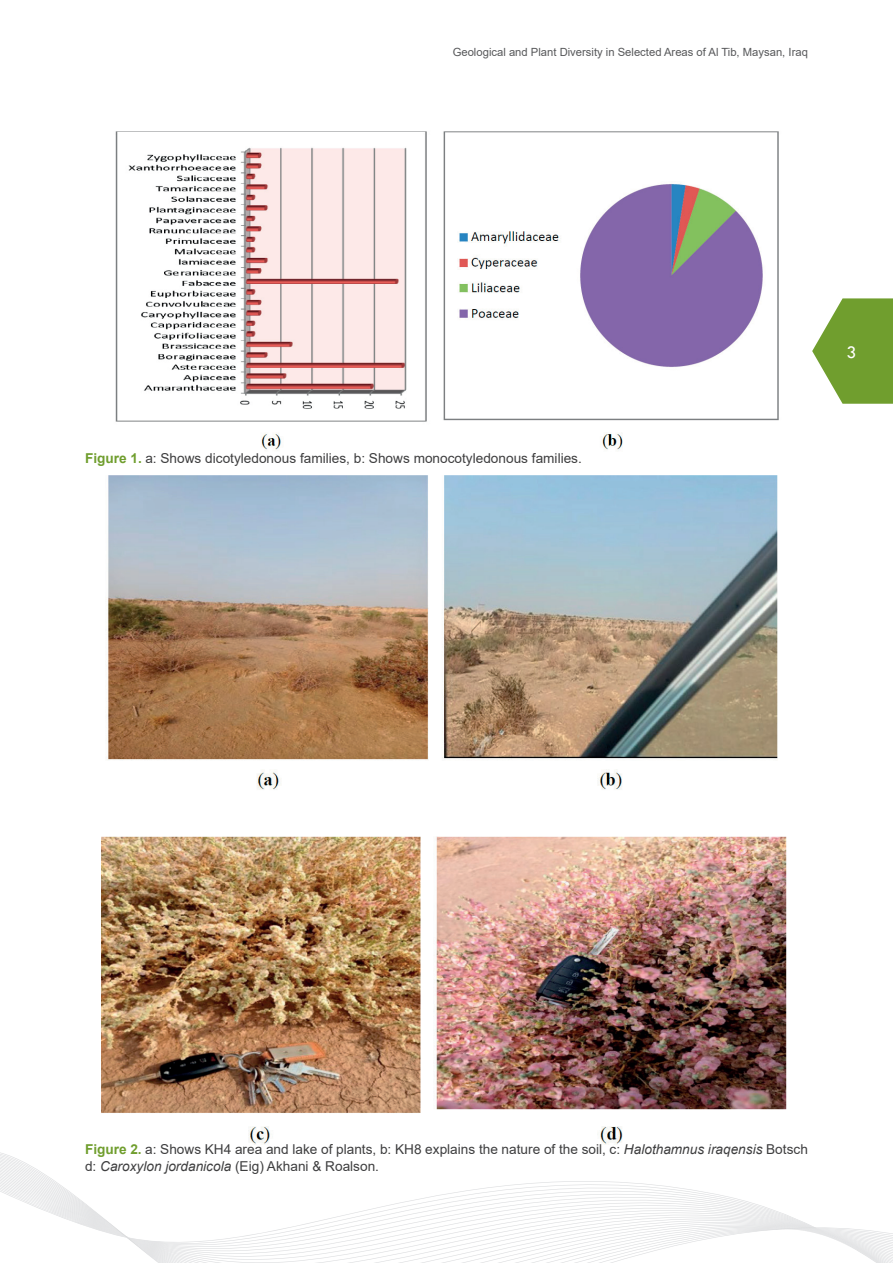
<style>
.page{position:relative;width:893px;height:1263px;background:#fff}
.page>*{position:absolute;margin:0;border:0;box-sizing:border-box;transform-origin:0 0}
.t1{font:18px "Tw Cen";color:#fff}
.t2{font:13.65px/16.4px "Arial";color:#3e3e3f}
.t3{font:11.25px "Arial";color:#57585a}
.s1{font-weight:700;color:#709e2e}
.s2{font-style:italic}
</style>
<div class="page">
<svg style="left:812px;top:298px;width:81px;height:106px"></svg>
<svg style="left:0;top:1167px;width:893px;height:96px"></svg>
<img style="left:115px;top:131px;width:664px;height:319px">
<img style="left:102px;top:475px;width:685px;height:669px">
<p class="t3" style="left:453px;top:44px;width:357px">Geological and Plant Diversity in Selected Areas of Al Tib, Maysan, Iraq</p>
<p class="t2" style="left:85px;top:450px;width:498px"><span class="s1">Figure 1.</span> a: Shows dicotyledonous families, b: Shows monocotyledonous families.</p>
<h1 class="t1" style="left:846px;top:341px;width:11px">3</h1>
<p class="t2" style="left:85px;top:1141px;width:724px"><span class="s1">Figure 2.</span> a: Shows KH4 area and lake of plants, b: KH8 explains the nature of the soil, c: <span class="s2">Halothamnus iraqensis</span> Botsch d: <span class="s2">Caroxylon jordanicola</span> (Eig) Akhani &amp; Roalson.</p>
</div>
